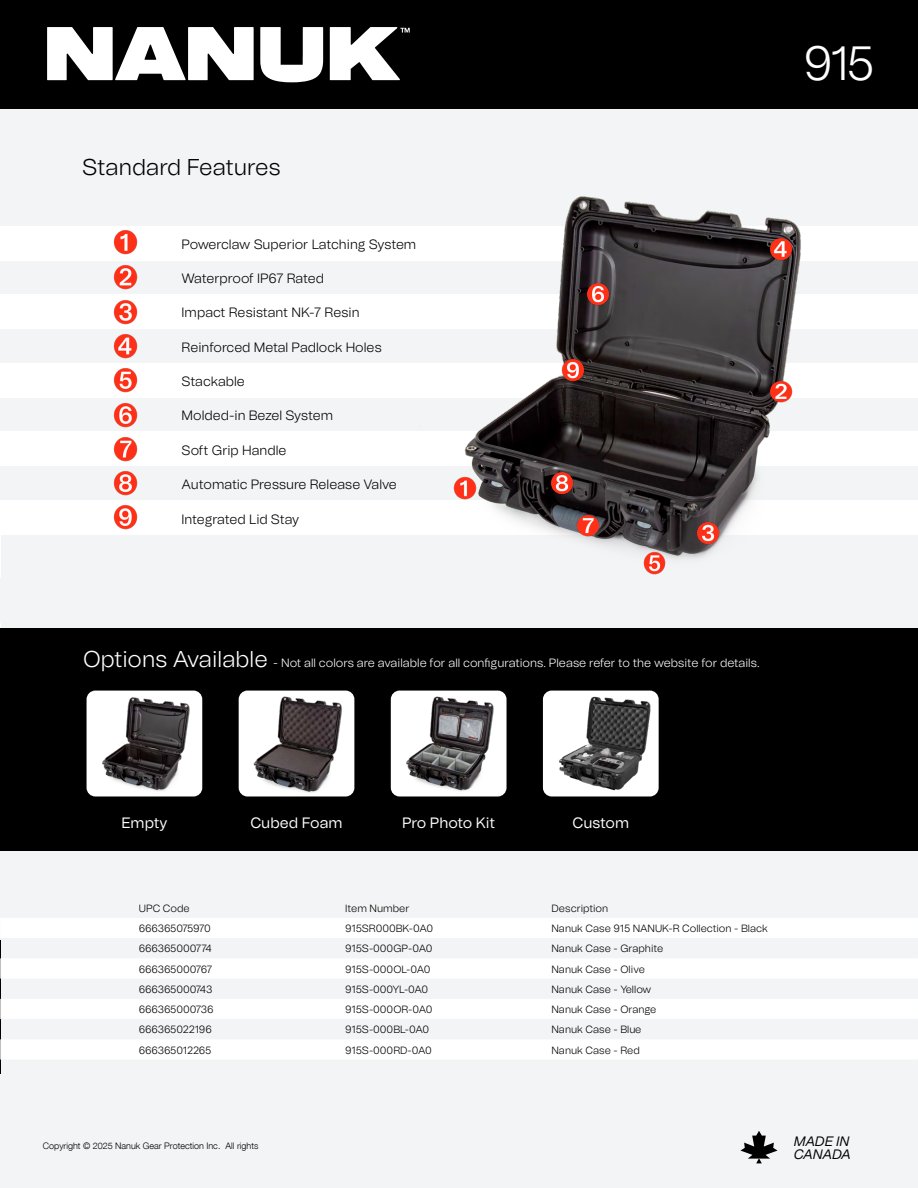
<style>
.page{position:relative;width:918px;height:1188px;background:#fff}
.page>*{position:absolute;margin:0;border:0;box-sizing:border-box;transform-origin:0 0}
.t1{font:300 48px "Tomato Grotesk";color:#fff}
.t2{font:300 22.8px "Tomato Grotesk";color:#000}
.t3{font:15px "Tomato Grotesk";letter-spacing:-.005em;color:#fff}
.t4{font:italic 13.65px/13.5px "Tomato Grotesk";letter-spacing:-.02em;color:#000}
.t5{font:300 13.5px "Tomato Grotesk";color:#000}
.t6{font:300 12px "Tomato Grotesk";color:#fff}
.t7{font:300 10.5px "Tomato Grotesk";letter-spacing:-.005em;color:#000}
.t8{font:300 10.5px "Tomato Grotesk";letter-spacing:-.025em;color:#000}
.t9{font:300 9px "Helvetica Neue";color:#000}
.s1{font-size:22.8px}
</style>
<div class="page">
<div style="left:0;top:39px;width:918px;height:1149px;background:#f3f4f5"></div>
<hr style="left:0;top:530px;width:1px;height:48px;background:#fff">
<div style="left:1px;top:226px;width:917px;height:34px;background:#fff"></div>
<div style="left:1px;top:295px;width:917px;height:34px;background:#fff"></div>
<div style="left:1px;top:364px;width:917px;height:34px;background:#fff"></div>
<div style="left:1px;top:432px;width:917px;height:34px;background:#fff"></div>
<div style="left:1px;top:500px;width:917px;height:35px;background:#fff"></div>
<hr style="left:0;top:623px;width:1px;height:48px;background:#fff">
<img style="left:404px;top:196px;width:448px;height:363px">
<hr style="left:0;top:940px;width:1px;height:134px;background:#000">
<img style="left:113px;top:230px;width:25px;height:25px">
<img style="left:454px;top:476px;width:22px;height:23px">
<img style="left:113px;top:265px;width:25px;height:25px">
<img style="left:770px;top:380px;width:23px;height:23px">
<img style="left:113px;top:300px;width:25px;height:24px">
<img style="left:697px;top:522px;width:22px;height:22px">
<img style="left:113px;top:334px;width:25px;height:24px">
<img style="left:770px;top:238px;width:23px;height:22px">
<img style="left:113px;top:368px;width:25px;height:25px">
<img style="left:643px;top:552px;width:23px;height:23px">
<img style="left:113px;top:403px;width:25px;height:24px">
<img style="left:586px;top:283px;width:23px;height:23px">
<img style="left:113px;top:437px;width:25px;height:24px">
<img style="left:577px;top:514px;width:22px;height:23px">
<img style="left:113px;top:471px;width:25px;height:25px">
<img style="left:551px;top:472px;width:22px;height:23px">
<img style="left:113px;top:505px;width:25px;height:25px">
<img style="left:562px;top:358px;width:23px;height:23px">
<div style="left:0;top:628px;width:918px;height:222px;background:#000"></div>
<img style="left:87px;top:691px;width:115px;height:105px">
<div style="left:239px;top:691px;width:115px;height:105px;background:#fff;border-radius:9px"></div>
<img style="left:243px;top:691px;width:107px;height:105px">
<img style="left:391px;top:691px;width:116px;height:105px">
<img style="left:543px;top:691px;width:116px;height:105px">
<svg style="left:0;top:918px;width:917px;height:142px;fill:#fff"></svg>
<div style="left:1px;top:0;width:917px;height:109px;background:#000"></div>
<svg style="left:740px;top:1131px;width:38px;height:32px"></svg>
<hr style="left:0;top:0;width:1px;height:109px;background:#000">
<svg style="left:330px;top:27px;width:80px;height:53px"></svg>
<svg style="left:260px;top:27px;width:63px;height:55px"></svg>
<svg style="left:47px;top:27px;width:207px;height:53px"></svg>
<h2 class="t2" style="left:82px;top:151px;width:200px">Standard Features</h2>
<p class="t5" style="left:182px;top:235px;width:236px">Powerclaw Superior Latching System</p>
<p class="t5" style="left:182px;top:269px;width:144px">Waterproof IP67 Rated</p>
<p class="t5" style="left:182px;top:303px;width:180px">Impact Resistant NK-7 Resin</p>
<p class="t5" style="left:182px;top:338px;width:202px">Reinforced Metal Padlock Holes</p>
<p class="t5" style="left:182px;top:372px;width:65px">Stackable</p>
<p class="t5" style="left:182px;top:407px;width:153px">Molded-in Bezel System</p>
<p class="t5" style="left:182px;top:441px;width:106px">Soft Grip Handle</p>
<p class="t5" style="left:182px;top:475px;width:217px">Automatic Pressure Release Valve</p>
<p class="t5" style="left:182px;top:510px;width:119px">Integrated Lid Stay</p>
<h1 class="t1" style="left:803px;top:31px;width:73px">915</h1>
<p class="t6" style="left:83px;top:654px;width:678px"><span class="s1">Options Available</span> - Not all colors are available for all configurations. Please refer to the website for details.</p>
<h3 class="t3" style="left:121px;top:812px;width:47px">Empty</h3>
<h3 class="t3" style="left:250px;top:812px;width:94px">Cubed Foam</h3>
<h3 class="t3" style="left:402px;top:812px;width:95px">Pro Photo Kit</h3>
<h3 class="t3" style="left:572px;top:812px;width:58px">Custom</h3>
<p class="t7" style="left:139px;top:901px;width:53px">UPC Code</p>
<p class="t7" style="left:345px;top:901px;width:66px">Item Number</p>
<p class="t7" style="left:551px;top:901px;width:58px">Description</p>
<p class="t8" style="left:139px;top:921px;width:74px">666365075970</p>
<p class="t7" style="left:345px;top:921px;width:89px">915SR000BK-0A0</p>
<p class="t7" style="left:551px;top:921px;width:218px">Nanuk Case 915 NANUK-R Collection - Black</p>
<p class="t7" style="left:139px;top:942px;width:74px">666365000774</p>
<p class="t7" style="left:345px;top:942px;width:89px">915S-000GP-0A0</p>
<p class="t7" style="left:551px;top:942px;width:113px">Nanuk Case - Graphite</p>
<p class="t7" style="left:139px;top:962px;width:75px">666365000767</p>
<p class="t7" style="left:345px;top:962px;width:87px">915S-000OL-0A0</p>
<p class="t7" style="left:551px;top:962px;width:95px">Nanuk Case - Olive</p>
<p class="t7" style="left:139px;top:982px;width:75px">666365000743</p>
<p class="t7" style="left:345px;top:982px;width:85px">915S-000YL-0A0</p>
<p class="t7" style="left:551px;top:982px;width:101px">Nanuk Case - Yellow</p>
<p class="t7" style="left:139px;top:1002px;width:76px">666365000736</p>
<p class="t7" style="left:345px;top:1002px;width:89px">915S-000OR-0A0</p>
<p class="t7" style="left:551px;top:1002px;width:107px">Nanuk Case - Orange</p>
<p class="t7" style="left:139px;top:1023px;width:75px">666365022196</p>
<p class="t7" style="left:345px;top:1023px;width:86px">915S-000BL-0A0</p>
<p class="t7" style="left:551px;top:1023px;width:92px">Nanuk Case - Blue</p>
<p class="t7" style="left:139px;top:1043px;width:74px">666365012265</p>
<p class="t7" style="left:345px;top:1043px;width:88px">915S-000RD-0A0</p>
<p class="t7" style="left:551px;top:1043px;width:90px">Nanuk Case - Red</p>
<p class="t9" style="left:43px;top:1142px;width:217px">Copyright © 2025 Nanuk Gear Protection Inc. All rights</p>
<h3 class="t4" style="left:794px;top:1134px;width:59px">MADE IN<br>CANADA</h3>
</div>
